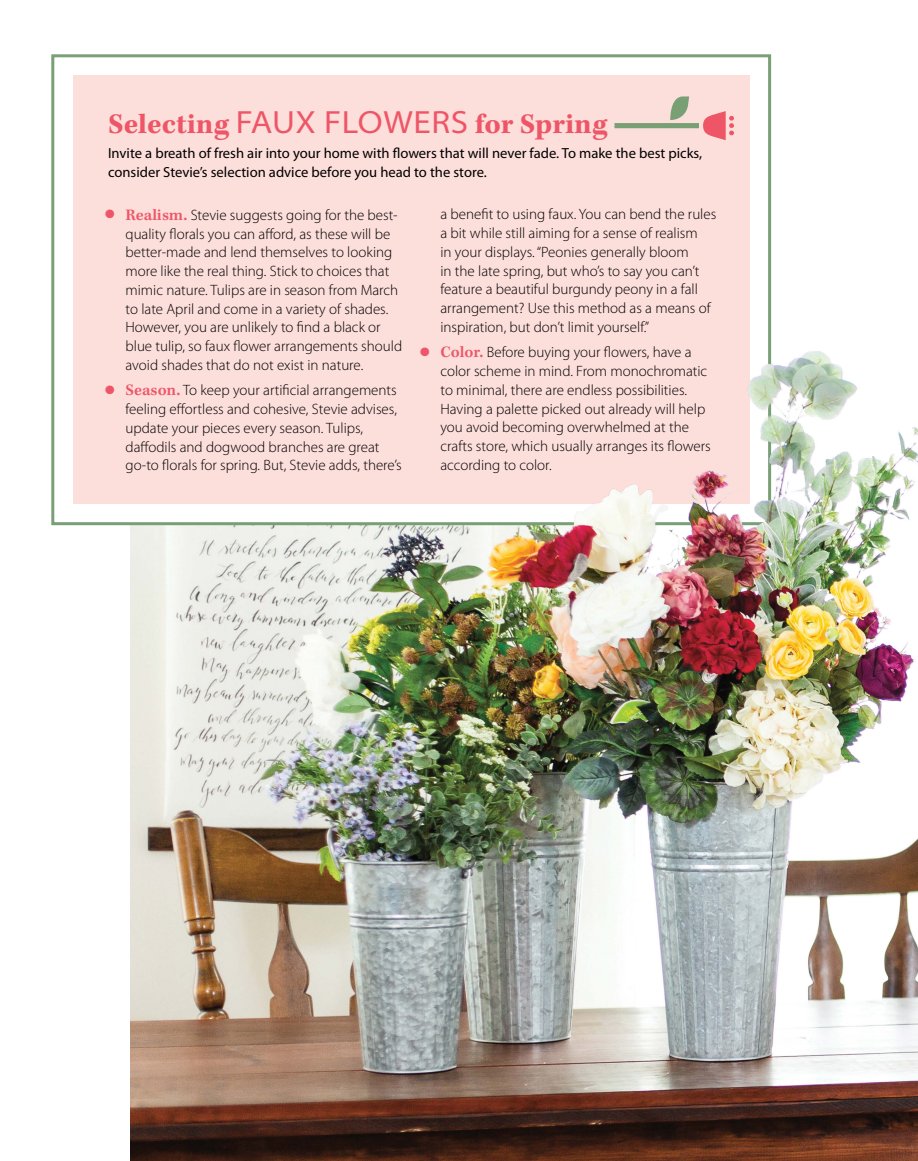
<style>
.page{position:relative;width:918px;height:1161px;background:#fff}
.page>*{position:absolute;margin:0;border:0;box-sizing:border-box;transform-origin:0 0}
.article_title{font:29.25px "Kepler Std Bold Capt";color:#ee5667}
.sidebar_list{font:300 15px/18.8px "Myriad Pro";color:#000}
.Sidebar_Romance{font:14.7px/18.8px "Myriad Pro";color:#000}
.s1{font-family:"Myriad Pro";font-stretch:semi-expanded;font-size:32.25px}
.s2{color:#ee5667}
.s3{font-family:"Kepler Std Semibold Capt";font-weight:400;font-size:16.5px;color:#ee5667}
</style>
<div class="page">
<img style="left:131px;top:525px;width:787px;height:636px">
<div style="left:51px;top:54px;width:720px;height:471px;background:#fff;border:3px solid #799f75"></div>
<div style="left:73px;top:76px;width:677px;height:428px;background:#fcdeda"></div>
<img style="left:475px;top:279px;width:443px;height:393px">
<svg style="left:615px;top:96px;width:119px;height:44px"></svg>
<p class="article_title" style="left:108px;top:107px;width:501px">Selecting <span class="s1">FAUX FLOWERS</span> for Spring</p>
<p class="Sidebar_Romance" style="left:108px;top:143px;width:596px">Invite a breath of fresh air into your home with flowers that will never fade. To make the best picks, consider Stevie’s selection advice before you head to the store.</p>
<p class="sidebar_list" style="left:126px;top:205px;width:278px;text-indent:-20px"><span class="s2">●</span> <span class="s3">Realism.</span> Stevie suggests going for the best&shy;quality florals you can afford, as these will be better-made and lend themselves to looking more like the real thing. Stick to choices that mimic nature. Tulips are in season from March to late April and come in a variety of shades.<br>However, you are unlikely to find a black or blue tulip, so faux flower arrangements should avoid shades that do not exist in nature.</p>
<p class="sidebar_list" style="left:126px;top:381px;width:278px;text-indent:-20px"><span class="s2">●</span> <span class="s3">Season.</span> To keep your artificial arrangements feeling effortless and cohesive, Stevie advises, update your pieces every season. Tulips, daffodils and dogwood branches are great go-to florals for spring. But, Stevie adds, there’s</p>
<p class="sidebar_list" style="left:440px;top:205px;width:277px">a benefit to using faux. You can bend the rules a bit while still aiming for a sense of realism<br>in your displays. “Peonies generally bloom<br>in the late spring, but who’s to say you can’t feature a beautiful burgundy peony in a fall arrangement? Use this method as a means of inspiration, but don’t limit yourself.”</p>
<p class="sidebar_list" style="left:440px;top:343px;width:272px;text-indent:-20px"><span class="s2">●</span> <span class="s3">Color.</span> Before buying your flowers, have a color scheme in mind. From monochromatic to minimal, there are endless possibilities.<br>Having a palette picked out already will help you avoid becoming overwhelmed at the crafts store, which usually arranges its flowers according to color.</p>
</div>
